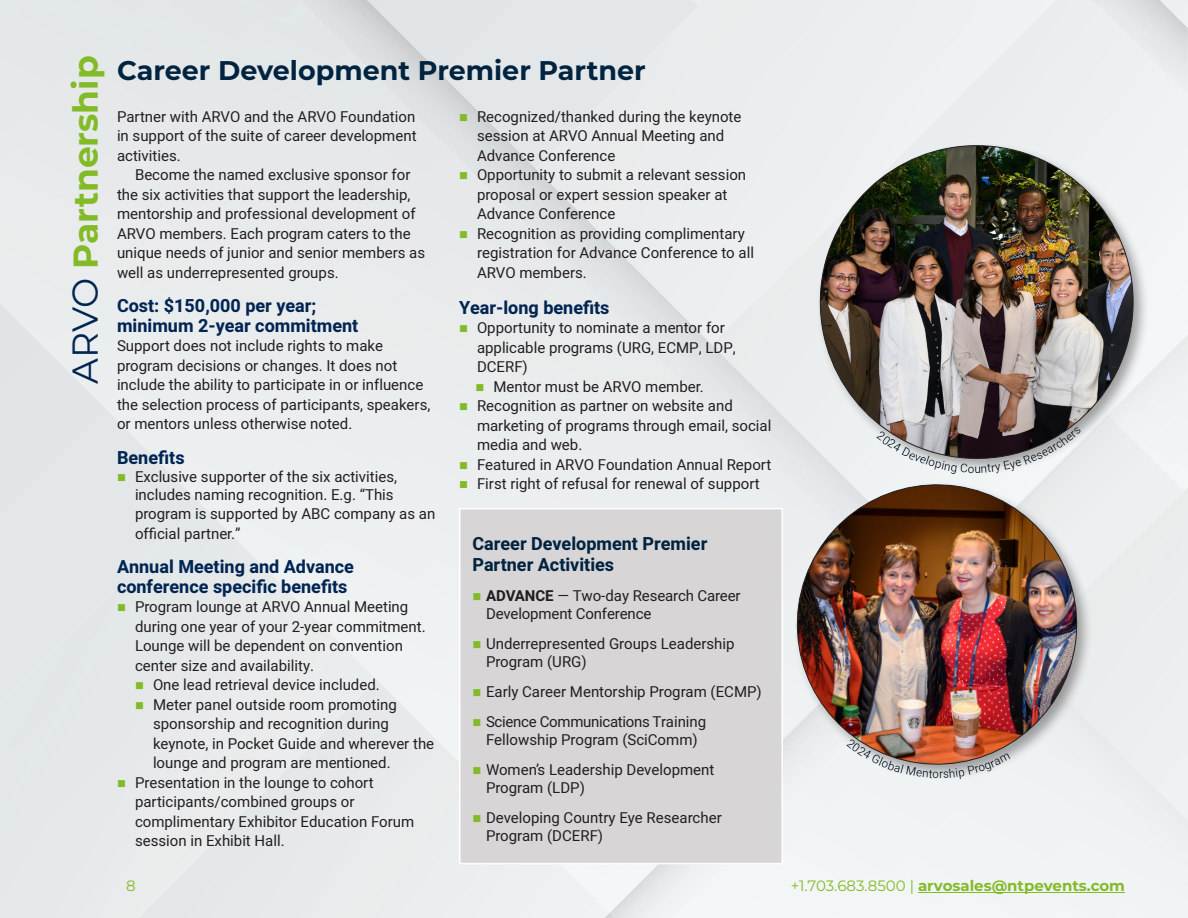
<style>
.page{position:relative;width:1188px;height:918px;background:#fff}
.page>*{position:absolute;margin:0;border:0;box-sizing:border-box;transform-origin:0 0}
._2014_HEADER_White{font:700 34.5px "Montserrat";color:#82bb27}
.t1{font:700 27px "Montserrat";color:#002340}
._2014_CHART_Rule_above{font:700 18px/19.5px "Heebo";color:#002553}
.t2{font:700 18px/21.6px "Heebo";color:#002340}
._2014_CHART_Rule_above-2{font:15px/19.5px "Heebo";color:#231f20}
.t3{font:700 15px "Montserrat";color:#82bb27}
.t4{font:15px "Montserrat";color:#82bb27}
.s1{font-weight:400;font-size:36px;color:#002553}
.s2{color:#82bb27}
.s3{font-weight:700}
.s4{font-weight:400}
</style>
<div class="page">
<div style="left:0;top:0;width:610px;height:913px;background:#e7e9eb"></div>
<img style="left:587px;top:913px;width:23px;height:5px">
<div style="left:1127px;top:489px;width:15px;height:123px;background:#eaecee"></div>
<div style="left:1156px;top:335px;width:32px;height:113px;background:#eff2f3"></div>
<div style="left:610px;top:819px;width:335px;height:99px;background:#f2f5f5"></div>
<div style="left:945px;top:612px;width:243px;height:277px;background:#eff2f3"></div>
<img style="left:281px;top:0;width:664px;height:612px">
<div style="left:460px;top:509px;width:322px;height:355px;background:#d8d5d6"></div>
<div style="left:459px;top:508px;width:324px;height:356px;border:2px solid #fff"></div>
<img style="left:747px;top:430px;width:380px;height:389px">
<div style="left:795px;top:115px;width:361px;height:374px;background:#231f20;opacity:.5"></div>
<hr style="left:918px;top:892px;width:207px;height:1px;background:#82bb27">
<img style="left:846px;top:738px;width:164px;height:41px">
<svg style="left:876px;top:427px;width:206px;height:47px;background:#9c989a"></svg>
<p class="_2014_HEADER_White" style="left:61px;top:384px;width:330px;rotate:-90deg"><span class="s1">ARVO</span> Partnership</p>
<p class="t1" style="left:117px;top:51px;width:530px">Career Development Premier Partner</p>
<p class="_2014_CHART_Rule_above-2" style="left:477px;top:107px;width:266px;text-indent:-18px"><span class="s2">■</span> Recognized/thanked during the keynote session at ARVO Annual Meeting and<br>Advance Conference</p>
<p class="_2014_CHART_Rule_above-2" style="left:477px;top:165px;width:271px;text-indent:-18px"><span class="s2">■</span> Opportunity to submit a relevant session proposal or expert session speaker at<br>Advance Conference</p>
<p class="_2014_CHART_Rule_above-2" style="left:477px;top:224px;width:278px;text-indent:-18px"><span class="s2">■</span> Recognition as providing complimentary registration for Advance Conference to all<br>ARVO members.</p>
<p class="_2014_CHART_Rule_above" style="left:459px;top:298px;width:152px">Year-long benefits</p>
<p class="_2014_CHART_Rule_above-2" style="left:477px;top:318px;width:260px;text-indent:-18px"><span class="s2">■</span> Opportunity to nominate a mentor for applicable programs (URG, ECMP, LDP,<br>DCERF)</p>
<p class="_2014_CHART_Rule_above-2" style="left:476px;top:377px;width:230px"><span class="s2">■</span> Mentor must be ARVO member.</p>
<p class="_2014_CHART_Rule_above-2" style="left:477px;top:396px;width:296px;text-indent:-18px"><span class="s2">■</span> Recognition as partner on website and marketing of programs through email, social media and web.</p>
<p class="_2014_CHART_Rule_above-2" style="left:459px;top:455px;width:314px"><span class="s2">■</span> Featured in ARVO Foundation Annual Report</p>
<p class="_2014_CHART_Rule_above-2" style="left:459px;top:474px;width:302px"><span class="s2">■</span> First right of refusal for renewal of support</p>
<p class="_2014_CHART_Rule_above-2" style="left:117px;top:107px;width:301px;text-align:justify">Partner with ARVO and the ARVO Foundation in support of the suite of career development activities.</p>
<p class="_2014_CHART_Rule_above-2" style="left:117px;top:165px;width:310px;text-indent:18px">Become the named exclusive sponsor for the six activities that support the leadership, mentorship and professional development of ARVO members. Each program caters to the unique needs of junior and senior members as well as underrepresented groups.</p>
<p class="_2014_CHART_Rule_above" style="left:117px;top:297px;width:243px">Cost: $150,000 per year; minimum 2-year commitment</p>
<p class="_2014_CHART_Rule_above-2" style="left:117px;top:336px;width:315px">Support does not include rights to make program decisions or changes. It does not include the ability to participate in or influence the selection process of participants, speakers, or mentors unless otherwise noted.</p>
<p class="_2014_CHART_Rule_above" style="left:117px;top:448px;width:69px">Benefits</p>
<p class="_2014_CHART_Rule_above-2" style="left:117px;top:468px;width:282px;line-height:18px;text-align:right"><span class="s2">■</span> Exclusive supporter of the six activities, includes naming recognition. E.g. “This</p>
<p class="_2014_CHART_Rule_above-2" style="left:135px;top:504px;width:302px">program is supported by ABC company as an official partner.”</p>
<p class="_2014_CHART_Rule_above" style="left:117px;top:558px;width:238px">Annual Meeting and Advance conference specific benefits</p>
<p class="_2014_CHART_Rule_above-2" style="left:135px;top:597px;width:292px;text-indent:-18px"><span class="s2">■</span> Program lounge at ARVO Annual Meeting during one year of your 2-year commitment.<br>Lounge will be dependent on convention center size and availability.</p>
<p class="_2014_CHART_Rule_above-2" style="left:135px;top:675px;width:246px"><span class="s2">■</span> One lead retrieval device included.</p>
<p class="_2014_CHART_Rule_above-2" style="left:153px;top:695px;width:283px;text-indent:-18px"><span class="s2">■</span> Meter panel outside room promoting sponsorship and recognition during keynote, in Pocket Guide and wherever the lounge and program are mentioned.</p>
<p class="_2014_CHART_Rule_above-2" style="left:135px;top:773px;width:281px;text-indent:-18px"><span class="s2">■</span> Presentation in the lounge to cohort participants/combined groups or complimentary Exhibitor Education Forum session in Exhibit Hall.</p>
<p class="t2" style="left:472px;top:533px;width:236px">Career Development Premier<br>Partner Activities</p>
<p class="_2014_CHART_Rule_above-2" style="left:486px;top:587px;width:256px;line-height:18px;text-indent:-14px"><span class="s2">■</span> <span class="s3">ADVANCE</span> — Two-day Research Career<br>Development Conference</p>
<p class="_2014_CHART_Rule_above-2" style="left:486px;top:635px;width:250px;line-height:18px;text-indent:-14px"><span class="s2">■</span> Underrepresented Groups Leadership<br>Program (URG)</p>
<p class="_2014_CHART_Rule_above-2" style="left:472px;top:682px;width:291px"><span class="s2">■</span> Early Career Mentorship Program (ECMP)</p>
<p class="_2014_CHART_Rule_above-2" style="left:472px;top:713px;width:235px;line-height:18px;text-align:center"><span class="s2">■</span> Science Communications Training<br>Fellowship Program (SciComm)</p>
<p class="_2014_CHART_Rule_above-2" style="left:486px;top:761px;width:230px;line-height:18px;text-indent:-14px"><span class="s2">■</span> Women’s Leadership Development<br>Program (LDP)</p>
<p class="_2014_CHART_Rule_above-2" style="left:486px;top:809px;width:237px;line-height:18px;text-indent:-14px"><span class="s2">■</span> Developing Country Eye Researcher<br>Program (DCERF)</p>
<p class="t4" style="left:126px;top:875px;width:11px">8</p>
<p class="t3" style="left:791px;top:875px;width:336px"><span class="s4">+1.703.683.8500 |</span> arvosales@ntpevents.com</p>
</div>
